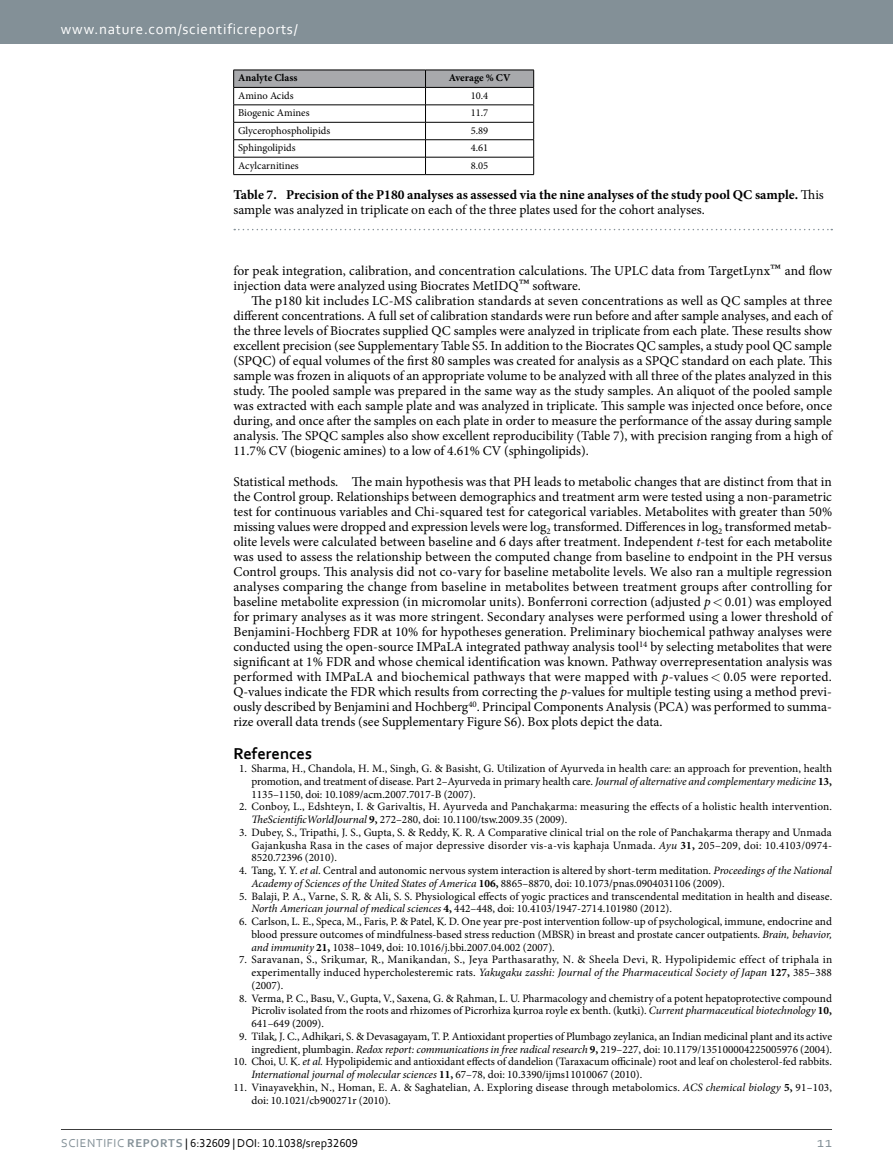
<style>
.page{position:relative;width:893px;height:1174px;background:#fff}
.page>*{position:absolute;margin:0;border:0;box-sizing:border-box;transform-origin:0 0}
.t1{font:700 16.5px "Corbel";color:#000}
.t2{font:15px "Corbel";letter-spacing:.045em;color:#fff}
.t3{font:15px "Corbel";color:#839097}
.t4{font:13.5px/15px "Minion Pro";color:#000;text-align:justify}
.t5{font:700 13.5px/15px "Minion Pro";color:#000}
.t6{font:12px "Corbel";color:#000}
.t7{font:11.25px/12.8px "Minion Pro";color:#000;text-align:justify}
.t8{font:10.5px "Minion Pro";color:#000}
.t9{font:700 10.5px "Minion Pro";color:#000}
.s1{font-weight:400}
.s2{font-size:24px}
.s3{font-style:italic}
.s4{font-weight:700}
.s5{color:#839097}
.s6{font-weight:700;color:#839097}
</style>
<div class="page">
<div style="left:0;top:0;width:893px;height:43px;background:#839097"></div>
<hr style="left:61px;top:1129px;width:771px;height:1px;background:#000">
<svg style="left:234px;top:229px;width:598px;height:1px"></svg>
<hr style="left:233px;top:174px;width:192px;height:1px;background:#000">
<svg style="left:233px;top:70px;width:301px;height:104px"></svg>
<hr style="left:425px;top:174px;width:109px;height:1px;background:#000">
<p class="t2" style="left:61px;top:19px;width:238px">www.nature.com/scientificreports/</p>
<p class="t9" style="left:238px;top:71px;width:61px">Analyte Class</p>
<p class="t9" style="left:449px;top:71px;width:63px">Average % CV</p>
<p class="t8" style="left:238px;top:88px;width:57px">Amino Acids</p>
<p class="t8" style="left:471px;top:88px;width:19px">10.4</p>
<p class="t8" style="left:238px;top:106px;width:73px">Biogenic Amines</p>
<p class="t8" style="left:471px;top:106px;width:19px">11.7</p>
<p class="t8" style="left:238px;top:123px;width:94px">Glycerophospholipids</p>
<p class="t8" style="left:471px;top:123px;width:19px">5.89</p>
<p class="t8" style="left:238px;top:141px;width:59px">Sphingolipids</p>
<p class="t8" style="left:471px;top:141px;width:19px">4.61</p>
<p class="t8" style="left:238px;top:158px;width:62px">Acylcarnitines</p>
<p class="t8" style="left:471px;top:158px;width:19px">8.05</p>
<p class="t5" style="left:233px;top:187px;width:592px">Table 7. Precision of the P180 analyses as assessed via the nine analyses of the study pool QC sample. <span class="s1">This sample was analyzed in triplicate on each of the three plates used for the cohort analyses.</span></p>
<p class="t4" style="left:233px;top:264px;width:600px">for peak integration, calibration, and concentration calculations. The UPLC data from TargetLynx<span class="s2">™</span> and flow injection data were analyzed using Biocrates MetIDQ<span class="s2">™</span> software.</p>
<p class="t4" style="left:233px;top:294px;width:600px;text-indent:18px">The p180 kit includes LC-MS calibration standards at seven concentrations as well as QC samples at three different concentrations. A full set of calibration standards were run before and after sample analyses, and each of the three levels of Biocrates supplied QC samples were analyzed in triplicate from each plate. These results show excellent precision (see Supplementary Table S5. In addition to the Biocrates QC samples, a study pool QC sample (SPQC) of equal volumes of the first 80 samples was created for analysis as a SPQC standard on each plate. This sample was frozen in aliquots of an appropriate volume to be analyzed with all three of the plates analyzed in this study. The pooled sample was prepared in the same way as the study samples. An aliquot of the pooled sample was extracted with each sample plate and was analyzed in triplicate. This sample was injected once before, once during, and once after the samples on each plate in order to measure the performance of the assay during sample analysis. The SPQC samples also show excellent reproducibility (Table 7), with precision ranging from a high of 11.7% CV (biogenic amines) to a low of 4.61% CV (sphingolipids).</p>
<p class="t4" style="left:233px;top:474px;width:600px">Statistical methods. The main hypothesis was that PH leads to metabolic changes that are distinct from that in the Control group. Relationships between demographics and treatment arm were tested using a non-parametric test for continuous variables and Chi-squared test for categorical variables. Metabolites with greater than 50% missing values were dropped and expression levels were log<sub>2</sub> transformed. Differences in log<sub>2</sub> transformed metab&shy;olite levels were calculated between baseline and 6 days after treatment. Independent <span class="s3">t</span>-test for each metabolite was used to assess the relationship between the computed change from baseline to endpoint in the PH versus Control groups. This analysis did not co-vary for baseline metabolite levels. We also ran a multiple regression analyses comparing the change from baseline in metabolites between treatment groups after controlling for baseline metabolite expression (in micromolar units). Bonferroni correction (adjusted <span class="s3">p</span> 0.01) was employed for primary analyses as it was more stringent. Secondary analyses were performed using a lower threshold of Benjamini-Hochberg FDR at 10% for hypotheses generation. Preliminary biochemical pathway analyses were conducted using the open-source IMPaLA integrated pathway analysis tool<sup>14</sup> by selecting metabolites that were significant at 1% FDR and whose chemical identification was known. Pathway overrepresentation analysis was performed with IMPaLA and biochemical pathways that were mapped with <span class="s3">p</span>-values 0.05 were reported.<br>Q-values indicate the FDR which results from correcting the <span class="s3">p</span>-values for multiple testing using a method previ&shy;ously described by Benjamini and Hochberg<sup>40</sup>. Principal Components Analysis (PCA) was performed to summa&shy;rize overall data trends (see Supplementary Figure S6). Box plots depict the data.</p>
<p class="t1" style="left:233px;top:743px;width:80px">References</p>
<p class="t7" style="left:251px;top:762px;width:582px;text-indent:-12px">1. Sharma, H., Chandola, H. M., Singh, G. &amp; Basisht, G. Utilization of Ayurveda in health care: an approach for prevention, health promotion, and treatment of disease. Part 2–Ayurveda in primary health care. <span class="s3">Journal of alternative and complementary medicine</span> <span class="s4">13, </span>1135–1150, doi: 10.1089/acm.2007.7017-B (2007).</p>
<p class="t7" style="left:251px;top:800px;width:582px;text-indent:-12px">2. Conboy, L., Edshteyn, I. &amp; Garivaltis, H. Ayurveda and Panchakarma: measuring the effects of a holistic health intervention.<br><span class="s3">TheScientificWorldJournal</span> <span class="s4">9,</span> 272–280, doi: 10.1100/tsw.2009.35 (2009).</p>
<p class="t7" style="left:251px;top:826px;width:582px;text-indent:-12px">3. Dubey, S., Tripathi, J. S., Gupta, S. &amp; Reddy, K. R. A Comparative clinical trial on the role of Panchakarma therapy and Unmada Gajankusha Rasa in the cases of major depressive disorder vis-a-vis kaphaja Unmada. <span class="s3">Ayu</span> <span class="s4">31,</span> 205–209, doi: 10.4103/0974- 8520.72396 (2010).</p>
<p class="t7" style="left:251px;top:864px;width:582px;text-indent:-12px">4. Tang, Y. Y. <span class="s3">et al.</span> Central and autonomic nervous system interaction is altered by short-term meditation. <span class="s3">Proceedings of the National<br>Academy of Sciences of the United States of America</span> <span class="s4">106,</span> 8865–8870, doi: 10.1073/pnas.0904031106 (2009).</p>
<p class="t7" style="left:251px;top:889px;width:582px;text-indent:-12px">5. Balaji, P. A., Varne, S. R. &amp; Ali, S. S. Physiological effects of yogic practices and transcendental meditation in health and disease.<br><span class="s3">North American journal of medical sciences</span> <span class="s4">4,</span> 442–448, doi: 10.4103/1947-2714.101980 (2012).</p>
<p class="t7" style="left:251px;top:915px;width:582px;text-indent:-12px">6. Carlson, L. E., Speca, M., Faris, P. &amp; Patel, K. D. One year pre-post intervention follow-up of psychological, immune, endocrine and blood pressure outcomes of mindfulness-based stress reduction (MBSR) in breast and prostate cancer outpatients. <span class="s3">Brain, behavior, and immunity</span> <span class="s4">21,</span> 1038–1049, doi: 10.1016/j.bbi.2007.04.002 (2007).</p>
<p class="t7" style="left:251px;top:953px;width:582px;text-indent:-12px">7. Saravanan, S., Srikumar, R., Manikandan, S., Jeya Parthasarathy, N. &amp; Sheela Devi, R. Hypolipidemic effect of triphala in experimentally induced hypercholesteremic rats. <span class="s3">Yakugaku zasshi: Journal of the Pharmaceutical Society of Japan</span> <span class="s4">127,</span> 385–388 (2007).</p>
<p class="t7" style="left:251px;top:991px;width:582px;text-indent:-12px">8. Verma, P. C., Basu, V., Gupta, V., Saxena, G. &amp; Rahman, L. U. Pharmacology and chemistry of a potent hepatoprotective compound Picroliv isolated from the roots and rhizomes of Picrorhiza kurroa royle ex benth. (kutki). <span class="s3">Current pharmaceutical biotechnology</span> <span class="s4">10, </span>641–649 (2009).</p>
<p class="t7" style="left:239px;top:1030px;width:595px;text-align:right">9. Tilak, J. C., Adhikari, S. &amp; Devasagayam, T. P. Antioxidant properties of Plumbago zeylanica, an Indian medicinal plant and its active ingredient, plumbagin. <span class="s3">Redox report: communications in free radical research</span> <span class="s4">9,</span> 219–227, doi: 10.1179/135100004225005976 (2004).</p>
<p class="t7" style="left:251px;top:1055px;width:582px;text-indent:-18px">10. Choi, U. K. <span class="s3">et al.</span> Hypolipidemic and antioxidant effects of dandelion (Taraxacum officinale) root and leaf on cholesterol-fed rabbits.<br><span class="s3">International journal of molecular sciences</span> <span class="s4">11,</span> 67–78, doi: 10.3390/ijms11010067 (2010).</p>
<p class="t7" style="left:251px;top:1080px;width:582px;text-indent:-18px">11. Vinayavekhin, N., Homan, E. A. &amp; Saghatelian, A. Exploring disease through metabolomics. <span class="s3">ACS chemical biology</span> <span class="s4">5,</span> 91–103, doi: 10.1021/cb900271r (2010).</p>
<p class="t6" style="left:61px;top:1135px;width:298px"><span class="s5">Scientific</span> <span class="s6">Reports</span> | 6:32609 | DOI: 10.1038/srep32609</p>
<p class="t3" style="left:817px;top:1132px;width:16px">11</p>
</div>
